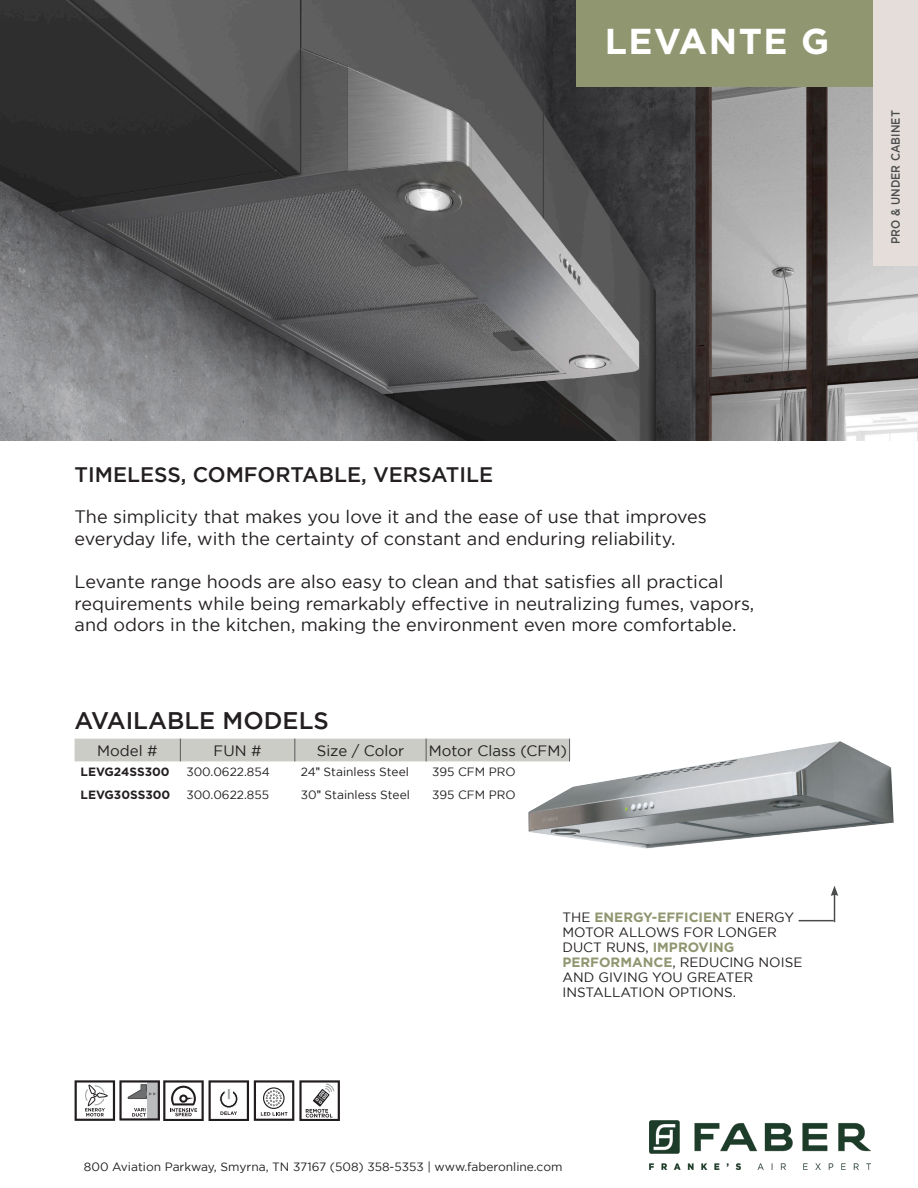
<style>
.page{position:relative;width:918px;height:1188px;background:#fff}
.page>*{position:absolute;margin:0;border:0;box-sizing:border-box;transform-origin:0 0}
.t1{font:700 36px "Gotham";letter-spacing:.04em;color:#fff}
.t2{font:500 24px "Gotham";color:#231f20}
.t3{font:500 21px "Gotham";color:#231f20}
.t4{font:18px/21.6px "Gotham";color:#231f20}
.t5{font:15px "Gotham";color:#231f20}
.t6{font:13.5px/15px "Gotham";color:#231f20}
.t7{font:12px "Gotham";color:#231f20}
.t8{font:700 12px "Gotham";color:#231f20}
.t9{font:500 12px "Gotham";letter-spacing:.01em;color:#4b4c4d;scale:.9 1}
.s1{font-family:"Arial"}
.s2{font-weight:700;color:#8f9670}
</style>
<div class="page">
<img style="left:0;top:0;width:918px;height:441px">
<img style="left:528px;top:741px;width:366px;height:108px">
<img style="left:650px;top:1121px;width:220px;height:49px">
<div style="left:576px;top:0;width:319px;height:86px;background:#8f9670"></div>
<div style="left:874px;top:0;width:44px;height:266px;background:#e4ddd9"></div>
<hr style="left:799px;top:920px;width:35px;height:1px;background:#4b4c4d">
<svg style="left:831px;top:886px;width:7px;height:36px"></svg>
<div style="left:75px;top:739px;width:495px;height:22px;background:#ccccc7"></div>
<svg style="left:75px;top:1080px;width:265px;height:41px"></svg>
<p class="t1" style="left:605px;top:21px;width:226px">LEVANTE G</p>
<p class="t9" style="left:889px;top:244px;width:150px;rotate:-90deg">PRO &amp; UNDER CABINET</p>
<p class="t3" style="left:75px;top:463px;width:420px">TIMELESS, COMFORTABLE, VERSATILE</p>
<p class="t4" style="left:75px;top:506px;width:634px">The simplicity that makes you love it and the ease of use that improves</p>
<p class="t4" style="left:75px;top:527px;width:602px">everyday life, with the certainty of constant and enduring reliability.</p>
<p class="t4" style="left:75px;top:571px;width:650px">Levante range hoods are also easy to clean and that satisfies all practical</p>
<p class="t4" style="left:75px;top:592px;width:681px">requirements while being remarkably effective in neutralizing fumes, vapors, and odors in the kitchen, making the environment even more comfortable.</p>
<p class="t2" style="left:75px;top:707px;width:256px">AVAILABLE MODELS</p>
<p class="t5" style="left:97px;top:742px;width:62px">Model #</p>
<p class="t5" style="left:214px;top:742px;width:50px">FUN #</p>
<p class="t5" style="left:317px;top:742px;width:89px">Size / Color</p>
<p class="t5" style="left:429px;top:742px;width:140px">Motor Class (CFM)</p>
<p class="t8" style="left:81px;top:765px;width:91px">LEVG24SS300</p>
<p class="t7" style="left:186px;top:765px;width:85px">300.0622.854</p>
<p class="t7" style="left:301px;top:765px;width:110px">24<span class="s1">ʺ</span> Stainless Steel</p>
<p class="t7" style="left:432px;top:765px;width:85px">395 CFM PRO</p>
<p class="t8" style="left:81px;top:788px;width:91px">LEVG30SS300</p>
<p class="t7" style="left:186px;top:788px;width:84px">300.0622.855</p>
<p class="t7" style="left:301px;top:788px;width:111px">30<span class="s1">ʺ</span> Stainless Steel</p>
<p class="t7" style="left:432px;top:788px;width:85px">395 CFM PRO</p>
<p class="t6" style="left:562px;top:910px;width:233px">THE <span class="s2">ENERGY-EFFICIENT</span> ENERGY<br>MOTOR ALLOWS FOR LONGER<br>DUCT RUNS, <span class="s2">IMPROVING</span></p>
<p class="t6" style="left:562px;top:955px;width:241px"><span class="s2">PERFORMANCE</span>, REDUCING NOISE<br>AND GIVING YOU GREATER</p>
<p class="t6" style="left:562px;top:985px;width:175px">INSTALLATION OPTIONS.</p>
<p class="t7" style="left:84px;top:1160px;width:480px">800 Aviation Parkway, Smyrna, TN 37167 (508) 358-5353 | www.faberonline.com</p>
</div>
